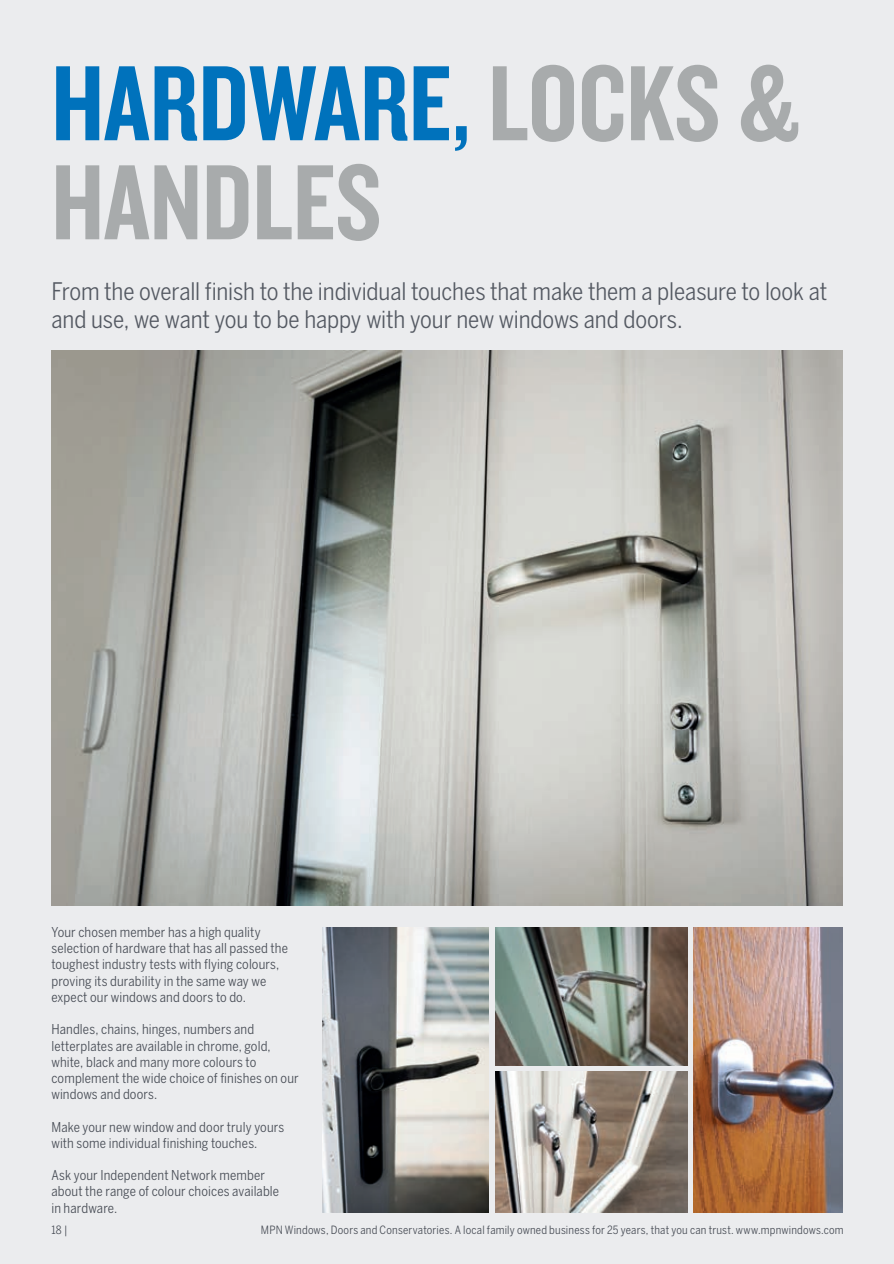
<style>
.page{position:relative;width:894px;height:1264px;background:#fff}
.page>*{position:absolute;margin:0;border:0;box-sizing:border-box;transform-origin:0 0}
.t1{font:111px/99px "Knockout 49 Liteweight";color:#a8abac}
.t2{font:condensed 24px/28.8px "Benton Sans";letter-spacing:-.005em;color:#545962}
.t3{font:condensed 13.5px/16.2px "Benton Sans";letter-spacing:.01em;color:#464b54}
.t4{font:condensed 11.4px "Benton Sans";letter-spacing:.015em;color:#464b54}
.s1{color:#0072bc}
</style>
<div class="page">
<div style="left:0;top:0;width:893px;height:1264px;background:#ebecee"></div>
<hr style="left:893px;top:0;width:1px;height:1264px;background:#ebecee">
<img style="left:51px;top:350px;width:791px;height:555px">
<img style="left:495px;top:927px;width:193px;height:138px">
<img style="left:322px;top:927px;width:166px;height:285px">
<img style="left:495px;top:1071px;width:193px;height:141px">
<img style="left:693px;top:927px;width:149px;height:285px">
<h1 class="t1" style="left:51px;top:50px;width:749px"><span class="s1">HARDWARE,</span> LOCKS &amp;<br>HANDLES</h1>
<h2 class="t2" style="left:51px;top:276px;width:777px">From the overall finish to the individual touches that make them a pleasure to look at and use, we want you to be happy with your new windows and doors.</h2>
<p class="t3" style="left:51px;top:924px;width:238px">Your chosen member has a high quality selection of hardware that has all passed the toughest industry tests with flying colours, proving its durability in the same way we expect our windows and doors to do.</p>
<p class="t3" style="left:51px;top:1021px;width:249px">Handles, chains, hinges, numbers and letterplates are available in chrome, gold, white, black and many more colours to complement the wide choice of finishes on our windows and doors.</p>
<p class="t3" style="left:51px;top:1118px;width:234px">Make your new window and door truly yours with some individual finishing touches.</p>
<p class="t3" style="left:51px;top:1167px;width:229px">Ask your Independent Network member about the range of colour choices available in hardware.</p>
<p class="t4" style="left:51px;top:1223px;width:17px">18 |</p>
<p class="t4" style="left:261px;top:1223px;width:584px">MPN Windows, Doors and Conservatories. A local family owned business for 25 years, that you can trust. www.mpnwindows.com</p>
</div>
